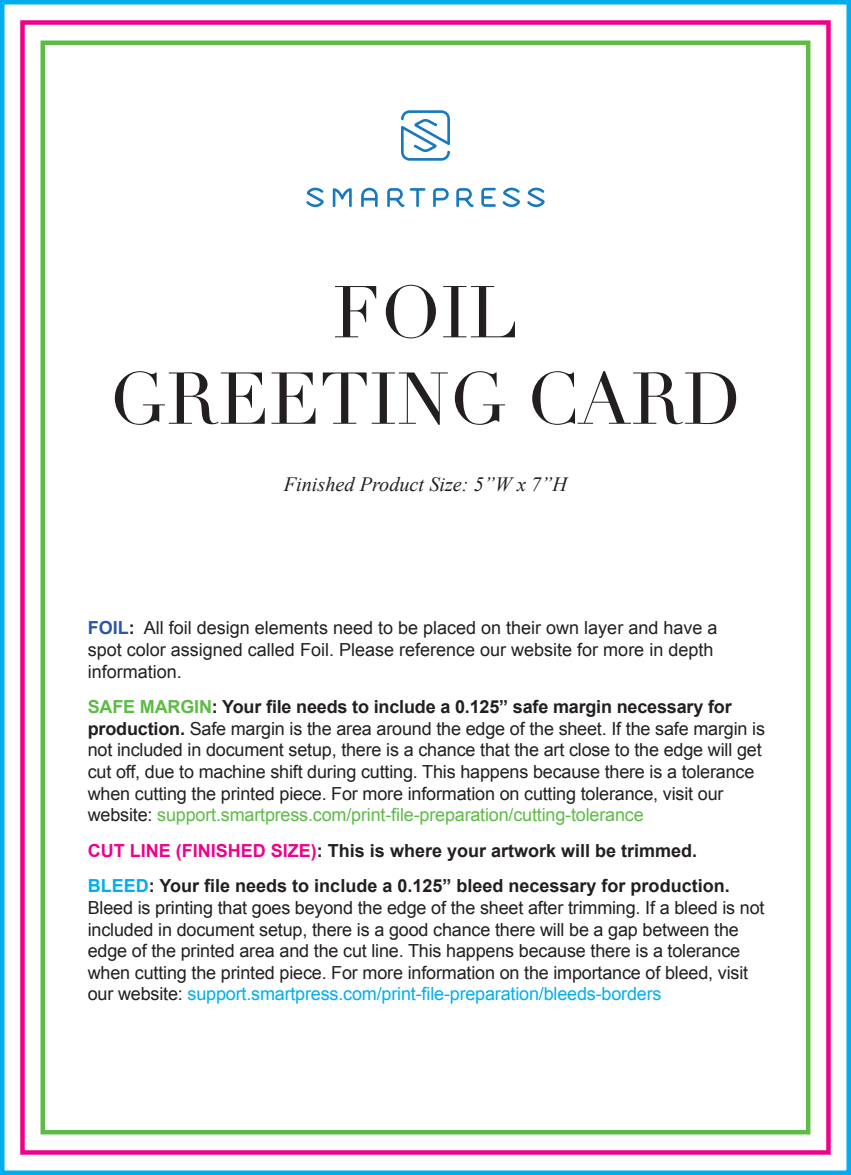
<style>
.page{position:relative;width:851px;height:1175px;background:#fff}
.page>*{position:absolute;margin:0;border:0;box-sizing:border-box;transform-origin:0 0}
.t1{font:italic 20.25px "Times New Roman";color:#231f20}
.t2{font:18px/21.6px "Arial";letter-spacing:-.01em;color:#231f20}
.t3{font:700 18px "Arial";color:#231f20}
.s1{font-weight:700;color:#2a57a6}
.s2{font-weight:700}
.s3{font-weight:700;color:#5dbb46}
.s4{color:#5dbb46}
.s5{color:#ed028c}
.s6{font-weight:700;color:#00aeef}
.s7{color:#00aeef}
</style>
<div class="page">
<div style="left:0;top:0;width:850px;height:1174px;border:4px solid #00aeef"></div>
<div style="left:20px;top:20px;width:810px;height:1134px;border:4px solid #ed028c"></div>
<div style="left:40px;top:40px;width:770px;height:1094px;border:4px solid #5dbb46"></div>
<svg style="left:401px;top:110px;width:49px;height:51px"></svg>
<svg style="left:481px;top:188px;width:15px;height:19px"></svg>
<svg style="left:433px;top:188px;width:15px;height:19px"></svg>
<svg style="left:387px;top:188px;width:38px;height:19px"></svg>
<svg style="left:456px;top:188px;width:17px;height:19px"></svg>
<svg style="left:361px;top:188px;width:16px;height:19px"></svg>
<svg style="left:306px;top:188px;width:18px;height:19px"></svg>
<svg style="left:502px;top:188px;width:18px;height:19px"></svg>
<svg style="left:527px;top:188px;width:18px;height:19px"></svg>
<svg style="left:333px;top:188px;width:19px;height:19px"></svg>
<svg style="left:115px;top:371px;width:621px;height:54px"></svg>
<svg style="left:335px;top:285px;width:180px;height:53px"></svg>
<p class="t1" style="left:284px;top:470px;width:285px">Finished Product Size: 5”W x 7”H</p>
<p class="t2" style="left:88px;top:617px;width:631px"><span class="s1">FOIL</span><span class="s2">:</span> All foil design elements need to be placed on their own layer and have a spot color assigned called Foil. Please reference our website for more in depth information.</p>
<p class="t2" style="left:88px;top:696px;width:678px"><span class="s3">SAFE MARGIN</span><span class="s2">: Your file needs to include a 0.125” safe margin necessary for production.</span> Safe margin is the area around the edge of the sheet. If the safe margin is not included in document setup, there is a chance that the art close to the edge will get cut off, due to machine shift during cutting. This happens because there is a tolerance when cutting the printed piece. For more information on cutting tolerance, visit our website: <span class="s4">support.smartpress.com/print-file-preparation/cutting-tolerance</span></p>
<p class="t3" style="left:88px;top:838px;width:611px"><span class="s5">CUT LINE (FINISHED SIZE)</span>: This is where your artwork will be trimmed.</p>
<p class="t2" style="left:88px;top:875px;width:678px"><span class="s6">BLEED</span><span class="s2">: Your file needs to include a 0.125” bleed necessary for production.<br></span>Bleed is printing that goes beyond the edge of the sheet after trimming. If a bleed is not included in document setup, there is a good chance there will be a gap between the edge of the printed area and the cut line. This happens because there is a tolerance when cutting the printed piece. For more information on the importance of bleed, visit our website: <span class="s7">support.smartpress.com/print-file-preparation/bleeds-borders</span></p>
</div>
